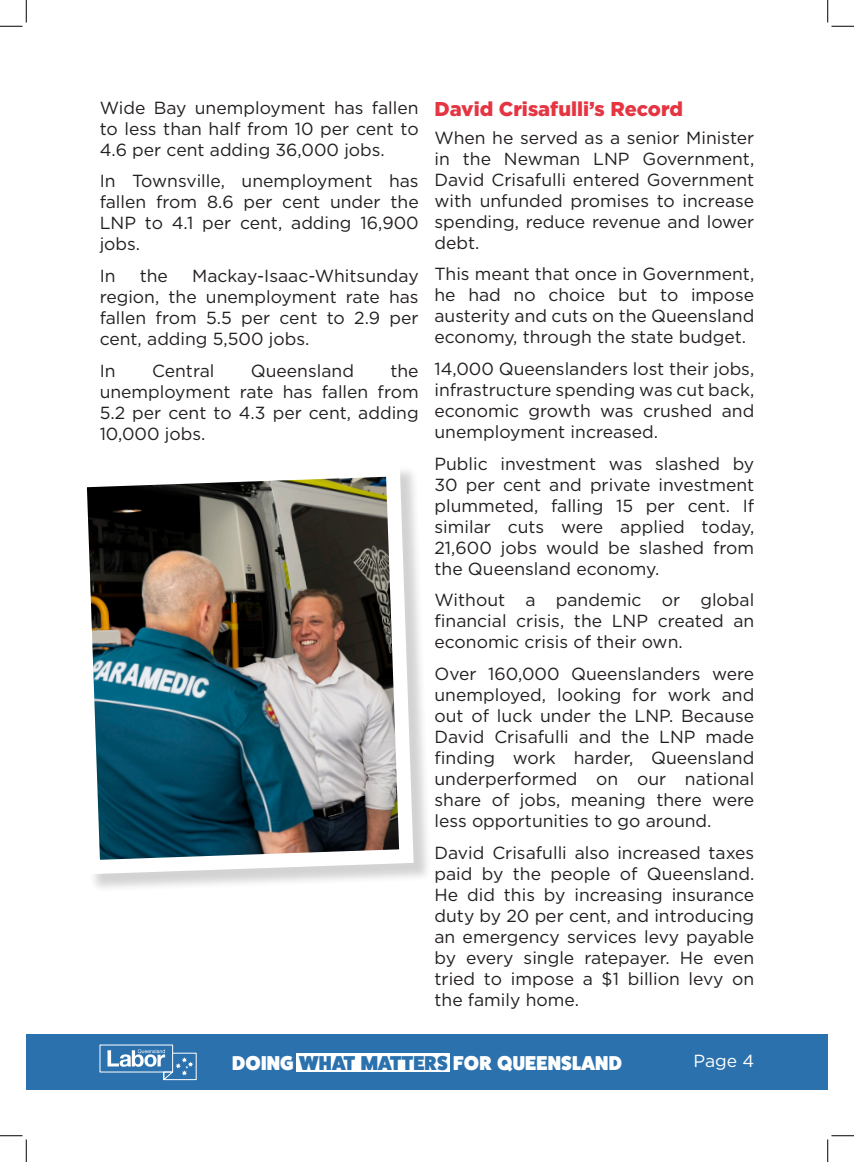
<style>
.page{position:relative;width:854px;height:1162px;background:#fff}
.page>*{position:absolute;margin:0;border:0;box-sizing:border-box;transform-origin:0 0}
.t1{font:800 20.12px "Fat Frank";letter-spacing:.01em;color:#fff}
.Heading{font:900 20px "Gotham";color:#e53542}
.t2{font:17.5px/21px "Gotham";color:#231f20;text-align:justify}
.t3{font:17.5px "Gotham";color:#fff}
.s1{color:#2b71ae}
</style>
<div class="page">
<div style="left:26px;top:1034px;width:801px;height:56px;background:#2b71ae"></div>
<svg style="left:107px;top:1049px;width:89px;height:31px"></svg>
<div style="left:296px;top:1052px;width:154px;height:19px;background:#fff"></div>
<div style="left:75px;top:465px;width:357px;height:427px;background:#231f20;opacity:.2"></div>
<img style="left:75px;top:465px;width:346px;height:416px">
<svg style="left:0;top:0;width:27px;height:27px"></svg>
<svg style="left:0;top:1135px;width:27px;height:27px"></svg>
<svg style="left:827px;top:0;width:26px;height:27px"></svg>
<svg style="left:827px;top:1135px;width:26px;height:27px"></svg>
<p class="t2" style="left:100px;top:97px;width:320px">Wide Bay unemployment has fallen to less than half from 10 per cent to 4.6 per cent adding 36,000 jobs.</p>
<p class="t2" style="left:100px;top:170px;width:320px">In Townsville, unemployment has fallen from 8.6 per cent under the LNP to 4.1 per cent, adding 16,900 jobs.</p>
<p class="t2" style="left:100px;top:265px;width:17px">In</p>
<p class="t2" style="left:140px;top:265px;width:30px">the</p>
<p class="t2" style="left:100px;top:265px;width:320px;text-indent:92px">Mackay-Isaac-Whitsunday region, the unemployment rate has fallen from 5.5 per cent to 2.9 per cent, adding 5,500 jobs.</p>
<p class="t2" style="left:100px;top:359px;width:17px">In</p>
<p class="t2" style="left:152px;top:359px;width:64px">Central</p>
<p class="t2" style="left:251px;top:359px;width:105px">Queensland</p>
<p class="t2" style="left:100px;top:359px;width:320px;text-indent:291px">the unemployment rate has fallen from 5.2 per cent to 4.3 per cent, adding 10,000 jobs.</p>
<p class="Heading" style="left:434px;top:95px;width:250px">David Crisafulli’s Record</p>
<p class="t2" style="left:434px;top:127px;width:321px">When he served as a senior Minister in the Newman LNP Government, David Crisafulli entered Government with unfunded promises to increase spending, reduce revenue and lower debt.</p>
<p class="t2" style="left:434px;top:263px;width:321px">This meant that once in Government, he had no choice but to impose austerity and cuts on the Queensland economy, through the state budget.</p>
<p class="t2" style="left:434px;top:358px;width:321px">14,000 Queenslanders lost their jobs, infrastructure spending was cut back, economic growth was crushed and unemployment increased.</p>
<p class="t2" style="left:434px;top:453px;width:321px">Public investment was slashed by 30 per cent and private investment plummeted, falling 15 per cent. If similar cuts were applied today, 21,600 jobs would be slashed from the Queensland economy.</p>
<p class="t2" style="left:434px;top:589px;width:321px">Without a pandemic or global financial crisis, the LNP created an economic crisis of their own.</p>
<p class="t2" style="left:434px;top:663px;width:321px">Over 160,000 Queenslanders were unemployed, looking for work and out of luck under the LNP. Because David Crisafulli and the LNP made finding work harder, Queensland underperformed on our national share of jobs, meaning there were less opportunities to go around.</p>
<p class="t2" style="left:434px;top:841px;width:321px">David Crisafulli also increased taxes paid by the people of Queensland.<br>He did this by increasing insurance duty by 20 per cent, and introducing an emergency services levy payable by every single ratepayer. He even tried to impose a $1 billion levy on the family home.</p>
<p class="t1" style="left:232px;top:1051px;width:391px">DOING <span class="s1">WHAT MATTERS</span> FOR QUEENSLAND</p>
<p class="t3" style="left:693px;top:1049px;width:62px">Page 4</p>
</div>
